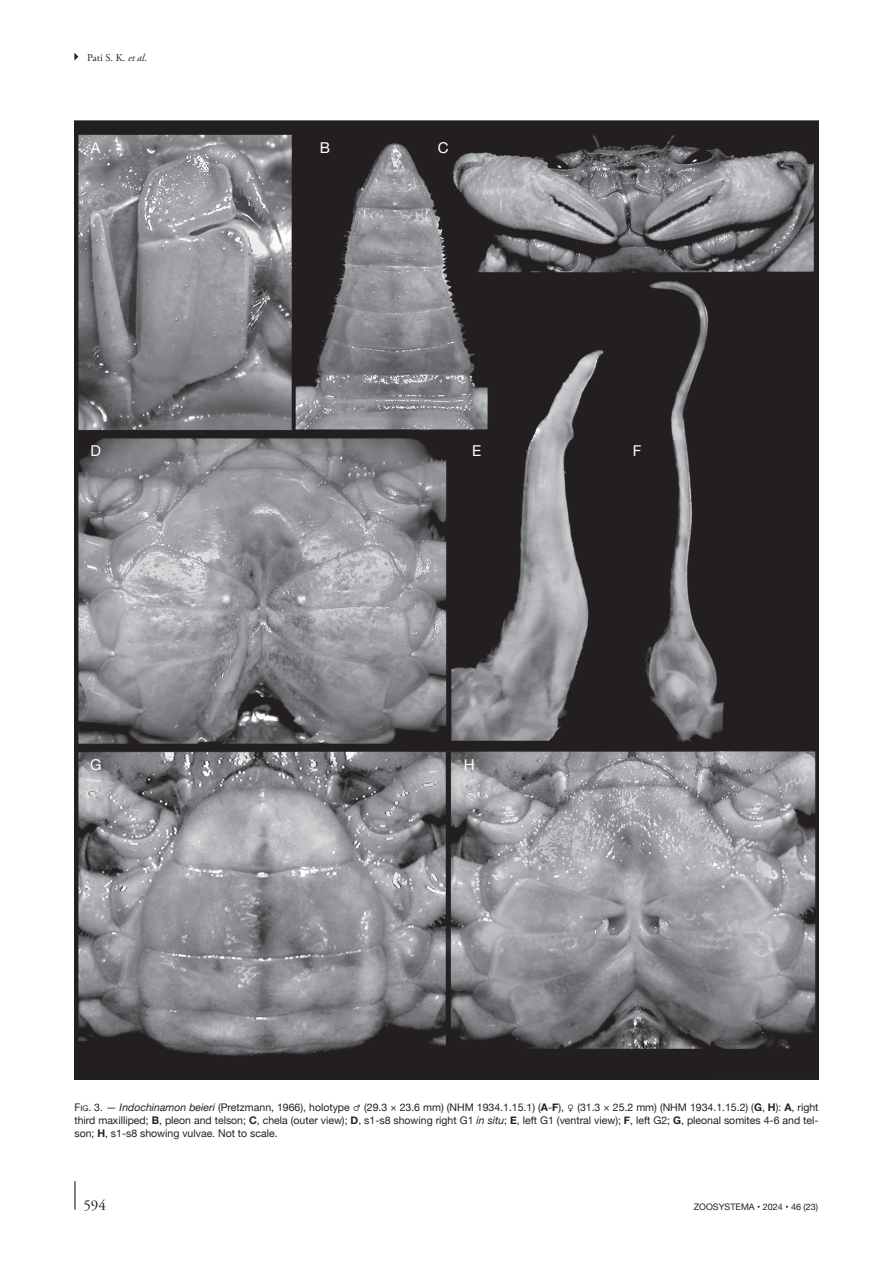
<style>
.page{position:relative;width:893px;height:1263px;background:#fff}
.page>*{position:absolute;margin:0;border:0;box-sizing:border-box;transform-origin:0 0}
.t1{font:15px "Helvetica Neue";color:#fff}
.t2{font:15px "Adobe Garamond Pro";color:#231f20}
.t3{font:10.5px/12.8px "Helvetica Neue";color:#231f20;text-align:justify}
.t4{font:10.5px "Adobe Garamond Pro";color:#231f20}
.t5{font:9px "Helvetica Neue";color:#231f20}
.s1{font-style:italic}
.s2{font-style:inherit}
.s3{font-size:7.8px}
.s4{font-weight:700}
</style>
<div class="page">
<hr style="left:74px;top:1181px;width:2px;height:29px;background:#231f20">
<svg style="left:74px;top:53px;width:4px;height:8px"></svg>
<img style="left:74px;top:121px;width:745px;height:959px">
<p class="t4" style="left:87px;top:51px;width:61px">Pati S. K. <span class="s1">et al</span>.</p>
<h1 class="t1" style="left:91px;top:137px;width:11px">A</h1>
<h1 class="t1" style="left:320px;top:137px;width:12px">B</h1>
<h1 class="t1" style="left:438px;top:137px;width:12px">C</h1>
<h1 class="t1" style="left:91px;top:440px;width:12px">D</h1>
<h1 class="t1" style="left:472px;top:440px;width:11px">E</h1>
<h1 class="t1" style="left:633px;top:440px;width:10px">F</h1>
<h1 class="t1" style="left:90px;top:753px;width:13px">G</h1>
<h1 class="t1" style="left:464px;top:753px;width:12px">H</h1>
<p class="t3" style="left:74px;top:1102px;width:746px"><span class="s2">F</span><span class="s3">ig</span><span class="s2">. 3</span>. — <span class="s1">Indochinamon beieri</span> (Pretzmann, 1966), holotype ♂ (29.3 × 23.6 mm) (NHM 1934.1.15.1) (<span class="s4">A</span>-<span class="s4">F</span>), ♀ (31.3 × 25.2 mm) (NHM 1934.1.15.2) (<span class="s4">G</span>, <span class="s4">H</span>): <span class="s4">A</span>, right third maxilliped; <span class="s4">B</span>, pleon and telson; <span class="s4">C</span>, chela (outer view); <span class="s4">D</span>, s1-s8 showing right G1 <span class="s1">in situ</span>; <span class="s4">E</span>, left G1 (ventral view); <span class="s4">F</span>, left G2; <span class="s4">G</span>, pleonal somites 4-6 and tel&shy;son; <span class="s4">H</span>, s1-s8 showing vulvae. Not to scale.</p>
<h1 class="t2" style="left:83px;top:1196px;width:24px">594</h1>
<p class="t5" style="left:694px;top:1200px;width:126px">ZOOSYSTEMA • 2024 • 46 (23)</p>
</div>
